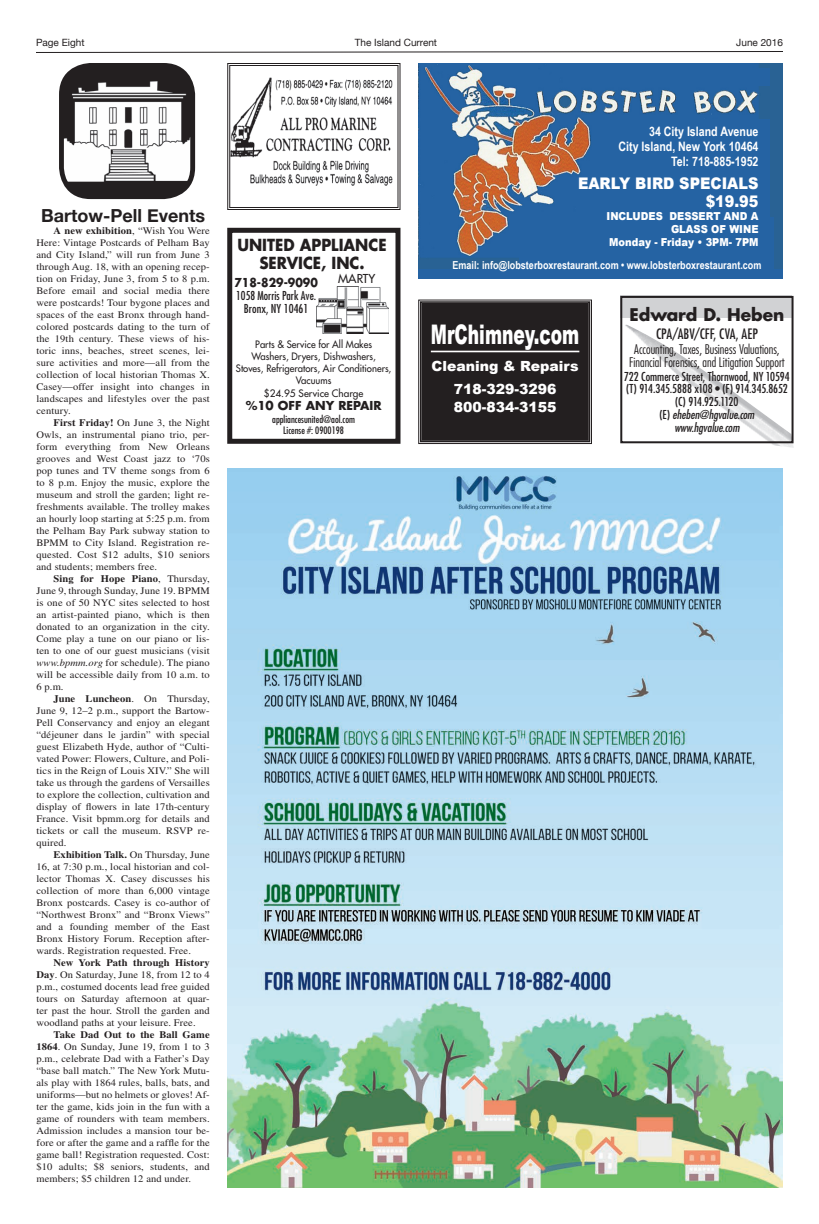
<style>
.page{position:relative;width:819px;height:1224px;background:#fff}
.page>*{position:absolute;margin:0;border:0;box-sizing:border-box;transform-origin:0 0}
.t1{font:900 27px "Arial";color:#fff;scale:.63 1}
.t2{font:700 18px "Helvetica Neue";color:#231f20}
.t3{font:700 17px "Futura";letter-spacing:-.005em;color:#231f20}
.t4{font:700 16.2px/18px "Futura";color:#231f20;text-align:center;scale:.93 1}
.t5{font:900 16px/18px "Arial";color:#fff;text-align:right;scale:.9 1}
.t6{font:900 14px/22.5px "Arial";color:#fff;text-align:center}
.t7{font:condensed 14px "Futura";color:#231f20}
.t8{font:300 condensed 13px/12.3px "Futura";color:#231f20;text-align:center}
.t9{font:700 13px/15px "Arial Narrow";color:#fff;text-align:right}
.t10{font:condensed 12px/12.7px "Futura";color:#231f20;text-align:center}
.t11{font:condensed 12px/13px "Futura";color:#231f20;text-align:center;scale:.96 1}
.t12{font:700 12px "Futura";color:#231f20}
.t13{font:700 12px "Futura";color:#231f20;scale:.91 1}
.t14{font:12px "Futura";color:#231f20}
.t15{font:700 11px "Arial Narrow";color:#fff}
.t16{font:900 11px/13px "Arial";color:#fff;text-align:right;scale:.9 1}
.t17{font:10px/12px "Times";letter-spacing:.01em;color:#231f20;text-align:justify;scale:1.05 1}
.t18{font:10px/12px "Futura";color:#231f20;text-align:center;scale:.95 1}
.t19{font:condensed 10px/11px "Futura";color:#231f20;text-align:center}
.t20{font:10px "Helvetica Neue";color:#231f20}
.t21{font:10px "Futura";color:#231f20}
.s1{font-weight:700}
.s2{font-style:italic}
</style>
<div class="page">
<svg style="left:36px;top:51px;width:747px;height:2px"></svg>
<div style="left:61px;top:65px;width:132px;height:132px;background:#231f20;border-radius:29px"></div>
<img style="left:63px;top:67px;width:126px;height:115px">
<div style="left:59px;top:63px;width:136px;height:136px;border:5px solid #231f20;border-radius:29px"></div>
<img style="left:227px;top:469px;width:556px;height:719px">
<img style="left:317px;top:287px;width:72px;height:47px">
<div style="left:227px;top:228px;width:173px;height:216px;border:5px solid #231f20"></div>
<svg style="left:227px;top:63px;width:174px;height:147px"></svg>
<div style="left:229px;top:65px;width:169px;height:143px;border:1px solid #231f20"></div>
<div style="left:418px;top:63px;width:365px;height:216px;background:#2563a3"></div>
<img style="left:418px;top:63px;width:365px;height:205px">
<div style="left:519px;top:217px;width:255px;height:53px;background:#2563a3"></div>
<div style="left:599px;top:119px;width:171px;height:118px;background:#2563a3"></div>
<div style="left:627px;top:69px;width:143px;height:17px;background:#2563a3"></div>
<div style="left:418px;top:300px;width:174px;height:144px;background:#231f20"></div>
<div style="left:420px;top:301px;width:170px;height:141px;border:2px solid #231f20"></div>
<div style="left:620px;top:295px;width:172px;height:23px;background:#d1d2d4"></div>
<img style="left:625px;top:325px;width:169px;height:123px">
<div style="left:620px;top:296px;width:174px;height:147px;border:2px solid #231f20"></div>
<p class="t20" style="left:36px;top:36px;width:50px">Page Eight</p>
<p class="t20" style="left:355px;top:36px;width:84px">The Island Current</p>
<p class="t20" style="left:736px;top:36px;width:48px">June 2016</p>
<h2 class="t2" style="left:41px;top:204px;width:165px">Bartow-Pell Events</h2>
<p class="t17" style="left:37px;top:224px;width:167px;text-indent:17px"><span class="s1">A new exhibition</span>, “Wish You Were Here: Vintage Postcards of Pelham Bay and City Island,” will run from June 3 through Aug. 18, with an opening recep&shy;tion on Friday, June 3, from 5 to 8 p.m.<br>Before email and social media there were postcards! Tour bygone places and spaces of the east Bronx through hand&shy;colored postcards dating to the turn of the 19th century. These views of his&shy;toric inns, beaches, street scenes, lei&shy;sure activities and more—all from the collection of local historian Thomas X.<br>Casey—offer insight into changes in landscapes and lifestyles over the past century.</p>
<p class="t17" style="left:37px;top:416px;width:167px;text-indent:17px"><span class="s1">First Friday!</span> On June 3, the Night Owls, an instrumental piano trio, per&shy;form everything from New Orleans grooves and West Coast jazz to ‘70s pop tunes and TV theme songs from 6 to 8 p.m. Enjoy the music, explore the museum and stroll the garden; light re&shy;freshments available. The trolley makes an hourly loop starting at 5:25 p.m. from the Pelham Bay Park subway station to BPMM to City Island. Registration re&shy;quested. Cost $12 adults, $10 seniors and students; members free.</p>
<p class="t17" style="left:37px;top:572px;width:167px;text-indent:17px"><span class="s1">Sing for Hope Piano</span>, Thursday, June 9, through Sunday, June 19. BPMM is one of 50 NYC sites selected to host an artist-painted piano, which is then donated to an organization in the city.<br>Come play a tune on our piano or lis&shy;ten to one of our guest musicians (visit <span class="s2">www.bpmm.org</span> for schedule). The piano will be accessible daily from 10 a.m. to 6 p.m.</p>
<p class="t17" style="left:37px;top:692px;width:167px;text-indent:17px"><span class="s1">June Luncheon</span>. On Thursday, June 9, 12–2 p.m., support the Bartow-Pell Conservancy and enjoy an elegant “déjeuner dans le jardin” with special guest Elizabeth Hyde, author of “Culti&shy;vated Power: Flowers, Culture, and Poli&shy;tics in the Reign of Louis XIV.” She will take us through the gardens of Versailles to explore the collection, cultivation and display of flowers in late 17th-century France. Visit bpmm.org for details and tickets or call the museum. RSVP re&shy;quired.</p>
<p class="t17" style="left:37px;top:848px;width:167px;text-indent:17px"><span class="s1">Exhibition Talk.</span> On Thursday, June 16, at 7:30 p.m., local historian and col&shy;lector Thomas X. Casey discusses his collection of more than 6,000 vintage Bronx postcards. Casey is co-author of “Northwest Bronx” and “Bronx Views” and a founding member of the East Bronx History Forum. Reception after&shy;wards. Registration requested. Free.</p>
<p class="t17" style="left:37px;top:956px;width:167px;text-indent:17px"><span class="s1">New York Path through History Day</span>. On Saturday, June 18, from 12 to 4 p.m., costumed docents lead free guided tours on Saturday afternoon at quar&shy;ter past the hour. Stroll the garden and woodland paths at your leisure. Free.</p>
<p class="t17" style="left:37px;top:1028px;width:167px;text-indent:17px"><span class="s1">Take Dad Out to the Ball Game 1864</span>. On Sunday, June 19, from 1 to 3 p.m., celebrate Dad with a Father’s Day “base ball match.” The New York Mutu&shy;als play with 1864 rules, balls, bats, and uniforms—but no helmets or gloves! Af&shy;ter the game, kids join in the fun with a game of rounders with team members.<br>Admission includes a mansion tour be&shy;fore or after the game and a raffle for the game ball! Registration requested. Cost: $10 adults; $8 seniors, students, and members; $5 children 12 and under.</p>
<h3 class="t4" style="left:237px;top:236px;width:162px">UNITED APPLIANCE<br>SERVICE, INC.</h3>
<p class="t14" style="left:338px;top:271px;width:39px">MARTY</p>
<p class="t13" style="left:234px;top:274px;width:93px">718-829-9090</p>
<p class="t11" style="left:236px;top:289px;width:85px">1058 Morris Park Ave.<br>Bronx, NY 10461</p>
<p class="t18" style="left:236px;top:338px;width:165px">Parts &amp; Service for All Makes<br>Washers, Dryers, Dishwashers,<br>Stoves, Refrigerators, Air Conditioners,<br>Vacuums</p>
<p class="t21" style="left:264px;top:387px;width:101px">$24.95 Service Charge</p>
<p class="t12" style="left:246px;top:397px;width:137px">%10 OFF ANY REPAIR</p>
<p class="t19" style="left:272px;top:414px;width:84px">appliancesunited@aol.com<br>License #: 0900198</p>
<h3 class="t9" style="left:618px;top:124px;width:142px">34 City Island Avenue<br>City Island, New York 10464<br>Tel: 718-885-1952</h3>
<h3 class="t5" style="left:578px;top:174px;width:202px">EARLY BIRD SPECIALS $19.95</h3>
<p class="t16" style="left:607px;top:209px;width:170px">INCLUDES DESSERT AND A<br>GLASS OF WINE<br>Monday - Friday • 3PM- 7PM</p>
<p class="t15" style="left:453px;top:259px;width:310px">Email: info@lobsterboxrestaurant.com • www.lobsterboxrestaurant.com</p>
<h1 class="t1" style="left:431px;top:320px;width:237px">MrChimney.com</h1>
<h3 class="t6" style="left:432px;top:355px;width:149px">Cleaning &amp; Repairs<br>718-329-3296</h3>
<h3 class="t6" style="left:454px;top:396px;width:104px">800-834-3155</h3>
<h3 class="t3" style="left:630px;top:303px;width:156px">Edward D. Heben</h3>
<h3 class="t7" style="left:656px;top:325px;width:103px">CPA/ABV/CFF, CVA, AEP</h3>
<h3 class="t8" style="left:629px;top:343px;width:157px">Accounting, Taxes, Business Valuations,<br>Financial Forensics, and Litigation Support</h3>
<p class="t10" style="left:624px;top:370px;width:167px">722 Commerce Street, Thornwood, NY 10594 (T) 914.345.5888 x108 • (F) 914.345.8652 (C) 914.925.1120<br>(E) <span class="s2">eheben@hgvalue.com<br>www.hgvalue.com</span></p>
</div>
